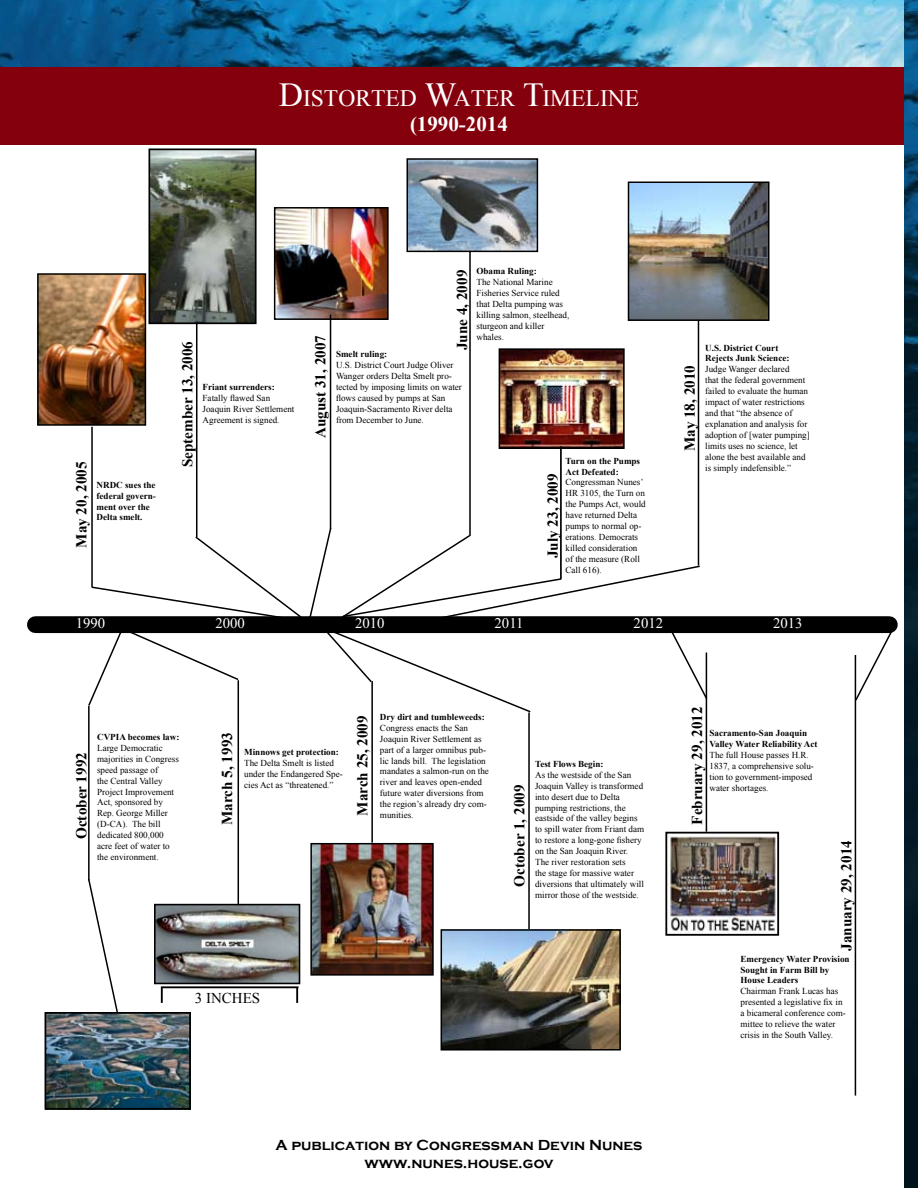
<style>
.page{position:relative;width:918px;height:1188px;background:#fff}
.page>*{position:absolute;margin:0;border:0;box-sizing:border-box;transform-origin:0 0}
.t1{font:23.55px "Times New Roman";color:#fff}
.t2{font:700 21px "Times New Roman";color:#fff}
.t3{font:700 15.15px "Times New Roman";color:#000}
.t4{font:700 15px/18px "Copperplate Gothic";color:#000;text-align:center}
.t5{font:15px "Times New Roman";color:#000}
.t6{font:14.7px "Times New Roman";color:#fff}
.t7{font:9.15px/10.9px "Times New Roman";color:#000}
.t8{font:700 9.15px/10.9px "Times New Roman";color:#000}
.s1{font-size:33.6px}
</style>
<div class="page">
<div style="left:35px;top:616px;width:854px;height:17px;background:#000"></div>
<img style="left:277px;top:210px;width:109px;height:107px">
<div style="left:274px;top:207px;width:115px;height:113px;border:2px solid #000"></div>
<img style="left:40px;top:276px;width:103px;height:147px">
<div style="left:37px;top:273px;width:109px;height:153px;border:2px solid #000"></div>
<hr style="left:88px;top:706px;width:2px;height:174px;background:#000">
<hr style="left:330px;top:315px;width:1px;height:214px;background:#000">
<hr style="left:238px;top:680px;width:1px;height:229px;background:#000">
<hr style="left:371px;top:681px;width:2px;height:162px;background:#000">
<img style="left:313px;top:846px;width:118px;height:127px">
<div style="left:310px;top:843px;width:124px;height:133px;border:2px solid #000"></div>
<hr style="left:196px;top:305px;width:1px;height:232px;background:#000">
<img style="left:152px;top:152px;width:102px;height:169px">
<div style="left:149px;top:149px;width:108px;height:175px;border:2px solid #000"></div>
<hr style="left:469px;top:245px;width:2px;height:291px;background:#000">
<hr style="left:91px;top:427px;width:2px;height:161px;background:#000">
<img style="left:157px;top:907px;width:140px;height:74px">
<div style="left:154px;top:904px;width:146px;height:80px;border:2px solid #000"></div>
<hr style="left:528px;top:712px;width:2px;height:225px;background:#000">
<img style="left:444px;top:932px;width:174px;height:116px">
<div style="left:441px;top:929px;width:180px;height:122px;border:2px solid #000"></div>
<img style="left:502px;top:351px;width:120px;height:95px">
<div style="left:499px;top:348px;width:126px;height:101px;border:2px solid #000"></div>
<hr style="left:560px;top:446px;width:2px;height:133px;background:#000">
<hr style="left:698px;top:319px;width:1px;height:247px;background:#000">
<img style="left:631px;top:185px;width:136px;height:133px">
<div style="left:628px;top:182px;width:142px;height:139px;border:2px solid #000"></div>
<hr style="left:706px;top:653px;width:1px;height:179px;background:#000">
<img style="left:669px;top:836px;width:107px;height:97px">
<div style="left:665px;top:832px;width:114px;height:104px;border:2px solid #000"></div>
<hr style="left:161px;top:986px;width:137px;height:2px;background:#000">
<svg style="left:161px;top:988px;width:2px;height:15px"></svg>
<svg style="left:296px;top:988px;width:2px;height:15px"></svg>
<div style="left:0;top:65px;width:918px;height:26px;background:linear-gradient(to right,#84000c,#84000c)"></div>
<img style="left:0;top:0;width:904px;height:66px">
<svg style="left:88px;top:877px;width:30px;height:135px"></svg>
<div style="left:0;top:68px;width:918px;height:77px;background:#84000c"></div>
<img style="left:48px;top:1015px;width:140px;height:92px">
<div style="left:45px;top:1012px;width:146px;height:98px;border:2px solid #000"></div>
<img style="left:409px;top:161px;width:126px;height:88px">
<div style="left:406px;top:158px;width:132px;height:94px;border:2px solid #000"></div>
<svg style="left:87px;top:526px;width:622px;height:188px"></svg>
<hr style="left:855px;top:655px;width:1px;height:441px;background:#000">
<svg style="left:854px;top:626px;width:41px;height:76px"></svg>
<img style="left:904px;top:0;width:14px;height:1188px">
<h1 class="t1" style="left:279px;top:82px;width:362px"><span class="s1">D</span>ISTORTED <span class="s1">W</span>ATER <span class="s1">T</span>IMELINE</h1>
<h2 class="t2" style="left:410px;top:109px;width:99px">(1990-2014</h2>
<h3 class="t3" style="left:71px;top:548px;width:88px;rotate:-90deg">May 20, 2005</h3>
<p class="t8" style="left:97px;top:479px;width:61px">NRDC sues the federal govern&shy;ment over the<br>Delta smelt.</p>
<h3 class="t3" style="left:177px;top:467px;width:128px;rotate:-90deg">September 13, 2006</h3>
<p class="t8" style="left:203px;top:382px;width:74px">Friant surrenders:</p>
<p class="t7" style="left:203px;top:393px;width:93px">Fatally flawed San<br>Joaquin River Settlement<br>Agreement is signed.</p>
<h3 class="t3" style="left:452px;top:350px;width:82px;rotate:-90deg">June 4, 2009</h3>
<p class="t8" style="left:476px;top:266px;width:62px">Obama Ruling:</p>
<p class="t7" style="left:476px;top:277px;width:94px">The National Marine<br>Fisheries Service ruled that Delta pumping was killing salmon, steelhead, sturgeon and killer whales.</p>
<h3 class="t3" style="left:310px;top:438px;width:105px;rotate:-90deg">August 31, 2007</h3>
<p class="t8" style="left:336px;top:349px;width:53px">Smelt ruling:</p>
<p class="t7" style="left:336px;top:360px;width:127px">U.S. District Court Judge Oliver<br>Wanger orders Delta Smelt pro&shy;tected by imposing limits on water flows caused by pumps at San<br>Joaquin-Sacramento River delta from December to June.</p>
<p class="t8" style="left:566px;top:455px;width:76px">Turn on the Pumps<br>Act Defeated:</p>
<p class="t7" style="left:566px;top:477px;width:82px">Congressman Nunes’<br>HR 3105, the Turn on the Pumps Act, would have returned Delta pumps to normal op&shy;erations. Democrats killed consideration of the measure (Roll<br>Call 616).</p>
<h3 class="t3" style="left:542px;top:558px;width:86px;rotate:-90deg">July 23, 2009</h3>
<p class="t8" style="left:705px;top:342px;width:86px">U.S. District Court<br>Rejects Junk Science:</p>
<p class="t7" style="left:705px;top:364px;width:106px">Judge Wanger declared<br>that the federal government failed to evaluate the human impact of water restrictions and that “the absence of explanation and analysis for adoption of [water pumping] limits uses no science, let alone the best available and is simply indefensible.”</p>
<h3 class="t3" style="left:679px;top:451px;width:88px;rotate:-90deg">May 18, 2010</h3>
<h3 class="t6" style="left:76px;top:613px;width:31px">1990</h3>
<h3 class="t6" style="left:216px;top:613px;width:31px">2000</h3>
<h3 class="t6" style="left:355px;top:613px;width:31px">2010</h3>
<h3 class="t6" style="left:495px;top:613px;width:30px">2011</h3>
<h3 class="t6" style="left:634px;top:613px;width:31px">2012</h3>
<h3 class="t6" style="left:773px;top:613px;width:31px">2013</h3>
<h3 class="t3" style="left:71px;top:839px;width:88px;rotate:-90deg">October 1992</h3>
<p class="t8" style="left:97px;top:731px;width:84px">CVPIA becomes law:</p>
<p class="t7" style="left:97px;top:742px;width:83px">Large Democratic majorities in Congress speed passage of<br>the Central Valley<br>Project Improvement<br>Act, sponsored by<br>Rep. George Miller (D-CA). The bill dedicated 800,000 acre feet of water to the environment.</p>
<h3 class="t3" style="left:217px;top:825px;width:94px;rotate:-90deg">March 5, 1993</h3>
<p class="t8" style="left:244px;top:747px;width:96px">Minnows get protection:</p>
<p class="t7" style="left:244px;top:758px;width:100px">The Delta Smelt is listed under the Endangered Spe&shy;cies Act as “threatened.”</p>
<h3 class="t3" style="left:352px;top:816px;width:102px;rotate:-90deg">March 25, 2009</h3>
<p class="t8" style="left:380px;top:711px;width:106px">Dry dirt and tumbleweeds:</p>
<p class="t7" style="left:380px;top:722px;width:111px">Congress enacts the San<br>Joaquin River Settlement as part of a larger omnibus pub&shy;lic lands bill. The legislation mandates a salmon-run on the river and leaves open-ended future water diversions from the region’s already dry com-</p>
<p class="t7" style="left:380px;top:809px;width:35px">munities.</p>
<p class="t8" style="left:535px;top:758px;width:70px">Test Flows Begin:</p>
<p class="t7" style="left:535px;top:769px;width:111px">As the westside of the San<br>Joaquin Valley is transformed into desert due to Delta pumping restrictions, the eastside of the valley begins to spill water from Friant dam to restore a long-gone fishery on the San Joaquin River.<br>The river restoration sets<br>the stage for massive water diversions that ultimately will mirror those of the westside.</p>
<h3 class="t3" style="left:509px;top:887px;width:103px;rotate:-90deg">October 1, 2009</h3>
<h3 class="t5" style="left:195px;top:988px;width:22px">3 inches</h3>
<h3 class="t4" style="left:276px;top:1136px;width:368px">A publication by Congressman Devin Nunes www.nunes.house.gov</h3>
<h3 class="t3" style="left:686px;top:825px;width:120px;rotate:-90deg">February 29, 2012</h3>
<p class="t8" style="left:709px;top:727px;width:110px">Sacramento-San Joaquin<br>Valley Water Reliability Act</p>
<p class="t7" style="left:709px;top:749px;width:106px">The full House passes H.R.<br>1837, a comprehensive solu&shy;tion to government-imposed water shortages.</p>
<h3 class="t3" style="left:836px;top:951px;width:112px;rotate:-90deg">January 29, 2014</h3>
<p class="t8" style="left:741px;top:953px;width:111px">Emergency Water Provision<br>Sought in Farm Bill by<br>House Leaders</p>
<p class="t7" style="left:741px;top:986px;width:107px">Chairman Frank Lucas has presented a legislative fix in a bicameral conference com&shy;mittee to relieve the water crisis in the South Valley.</p>
</div>
